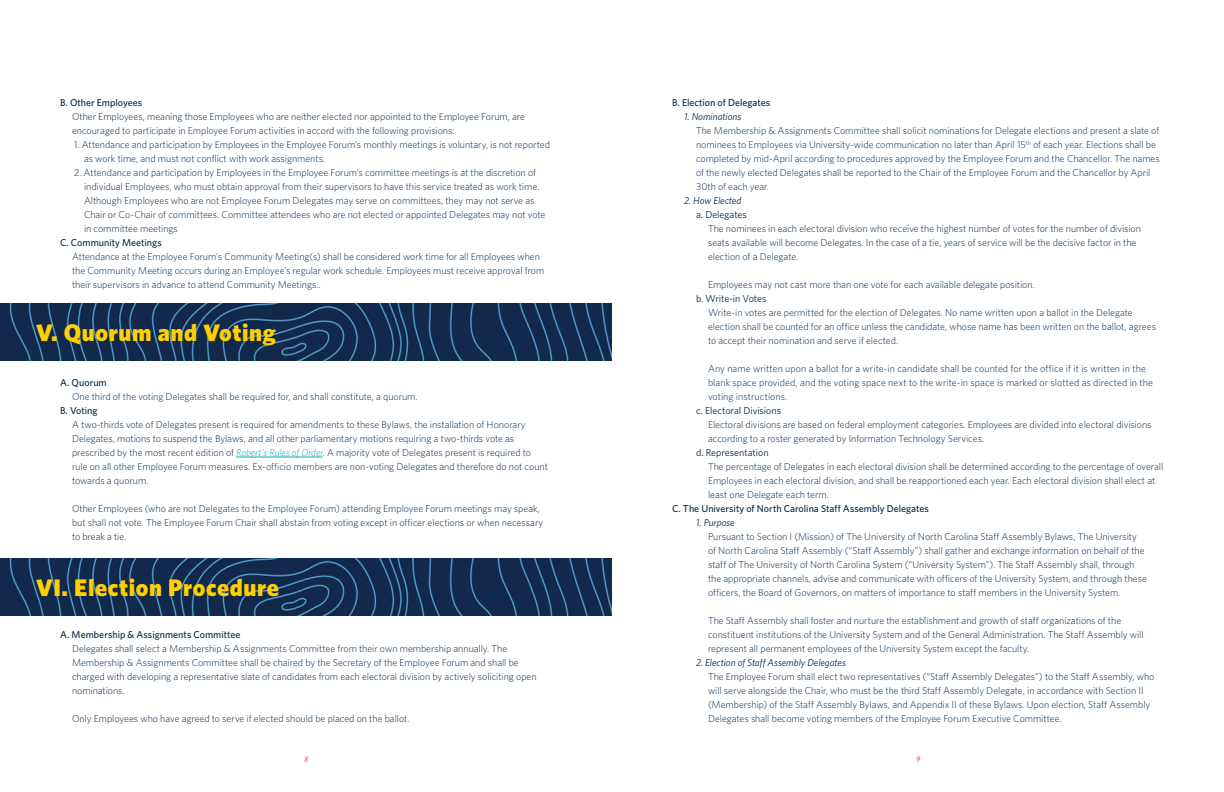
<style>
.page{position:relative;width:1224px;height:792px;background:#fff}
.page>*{position:absolute;margin:0;border:0;box-sizing:border-box;transform-origin:0 0}
.t1{font:900 24px "Whitney";letter-spacing:.025em;color:#ffd000}
.t2{font:300 10px/14px "Whitney";letter-spacing:-.005em;color:#00284c}
.t3{font:500 10px "Whitney";color:#00284c}
.t4{font:italic 10px "Whitney";color:#00284c}
.t5{font:10px "Whitney";color:#00284c}
.t6{font:italic 600 9px "Bembo Std";color:#f8436c}
.s1{font-style:italic;color:#00adbc}
</style>
<div class="page">
<img style="left:0;top:303px;width:612px;height:58px">
<img style="left:0;top:558px;width:612px;height:58px">
<hr style="left:236px;top:457px;width:87px;height:1px;background:#00adbc">
<p class="t3" style="left:60px;top:96px;width:84px">B. Other Employees</p>
<p class="t2" style="left:72px;top:109px;width:455px">Other Employees, meaning those Employees who are neither elected nor appointed to the Employee Forum, are encouraged to participate in Employee Forum activities in accord with the following provisions:</p>
<p class="t2" style="left:84px;top:137px;width:467px;text-indent:-10px">1. Attendance and participation by Employees in the Employee Forum’s monthly meetings is voluntary, is not reported as work time, and must not conflict with work assignments.</p>
<p class="t2" style="left:84px;top:165px;width:463px;text-indent:-10px">2. Attendance and participation by Employees in the Employee Forum’s committee meetings is at the discretion of individual Employees, who must obtain approval from their supervisors to have this service treated as work time.<br>Although Employees who are not Employee Forum Delegates may serve on committees, they may not serve as Chair or Co-Chair of committees. Committee attendees who are not elected or appointed Delegates may not vote in committee meetings</p>
<p class="t3" style="left:60px;top:236px;width:103px">C. Community Meetings</p>
<p class="t2" style="left:72px;top:249px;width:474px">Attendance at the Employee Forum’s Community Meeting(s) shall be considered work time for all Employees when the Community Meeting occurs during an Employee’s regular work schedule. Employees must receive approval from their supervisors in advance to attend Community Meetings..</p>
<p class="t1" style="left:36px;top:317px;width:241px">V. Quorum and Voting</p>
<p class="t3" style="left:60px;top:376px;width:48px">A. Quorum</p>
<p class="t2" style="left:72px;top:389px;width:347px">One third of the voting Delegates shall be required for, and shall constitute, a quorum.</p>
<p class="t3" style="left:60px;top:404px;width:39px">B. Voting</p>
<p class="t2" style="left:72px;top:417px;width:477px">A two-thirds vote of Delegates present is required for amendments to these Bylaws, the installation of Honorary Delegates, motions to suspend the Bylaws, and all other parliamentary motions requiring a two-thirds vote as prescribed by the most recent edition of <span class="s1">Robert’s Rules of Order</span>. A majority vote of Delegates present is required to rule on all other Employee Forum measures. Ex-officio members are non-voting Delegates and therefore do not count towards a quorum.</p>
<p class="t2" style="left:72px;top:501px;width:473px">Other Employees (who are not Delegates to the Employee Forum) attending Employee Forum meetings may speak, but shall not vote. The Employee Forum Chair shall abstain from voting except in officer elections or when necessary to break a tie.</p>
<p class="t1" style="left:36px;top:572px;width:245px">VI. Election Procedure</p>
<p class="t3" style="left:60px;top:628px;width:182px">A. Membership &amp; Assignments Committee</p>
<p class="t2" style="left:72px;top:641px;width:466px">Delegates shall select a Membership &amp; Assignments Committee from their own membership annually. The Membership &amp; Assignments Committee shall be chaired by the Secretary of the Employee Forum and shall be charged with developing a representative slate of candidates from each electoral division by actively soliciting open nominations.</p>
<p class="t2" style="left:72px;top:711px;width:339px">Only Employees who have agreed to serve if elected should be placed on the ballot.</p>
<p class="t3" style="left:672px;top:96px;width:100px">B. Election of Delegates</p>
<p class="t4" style="left:684px;top:110px;width:59px">1. Nominations</p>
<p class="t2" style="left:696px;top:123px;width:465px">The Membership &amp; Assignments Committee shall solicit nominations for Delegate elections and present a slate of nominees to Employees via University-wide communication no later than April 15<sup>th</sup> of each year. Elections shall be completed by mid-April according to procedures approved by the Employee Forum and the Chancellor. The names of the newly elected Delegates shall be reported to the Chair of the Employee Forum and the Chancellor by April 30th of each year.</p>
<p class="t4" style="left:684px;top:194px;width:59px">2. How Elected</p>
<p class="t5" style="left:696px;top:208px;width:52px">a. Delegates</p>
<p class="t2" style="left:708px;top:221px;width:434px">The nominees in each electoral division who receive the highest number of votes for the number of division seats available will become Delegates. In the case of a tie, years of service will be the decisive factor in the election of a Delegate.</p>
<p class="t2" style="left:708px;top:277px;width:328px">Employees may not cast more than one vote for each available delegate position.</p>
<p class="t5" style="left:696px;top:292px;width:72px">b. Write-in Votes</p>
<p class="t2" style="left:708px;top:305px;width:450px">Write-in votes are permitted for the election of Delegates. No name written upon a ballot in the Delegate election shall be counted for an office unless the candidate, whose name has been written on the ballot, agrees to accept their nomination and serve if elected.</p>
<p class="t2" style="left:708px;top:361px;width:447px">Any name written upon a ballot for a write-in candidate shall be counted for the office if it is written in the blank space provided, and the voting space next to the write-in space is marked or slotted as directed in the voting instructions.</p>
<p class="t5" style="left:696px;top:404px;width:87px">c. Electoral Divisions</p>
<p class="t2" style="left:708px;top:417px;width:445px">Electoral divisions are based on federal employment categories. Employees are divided into electoral divisions according to a roster generated by Information Technology Services.</p>
<p class="t5" style="left:696px;top:446px;width:74px">d. Representation</p>
<p class="t2" style="left:708px;top:459px;width:457px">The percentage of Delegates in each electoral division shall be determined according to the percentage of overall<br>Employees in each electoral division, and shall be reapportioned each year. Each electoral division shall elect at least one Delegate each term.</p>
<p class="t3" style="left:672px;top:502px;width:259px">C. The University of North Carolina Staff Assembly Delegates</p>
<p class="t4" style="left:696px;top:516px;width:40px">1. Purpose</p>
<p class="t2" style="left:708px;top:529px;width:441px">Pursuant to Section I (Mission) of The University of North Carolina Staff Assembly Bylaws, The University of North Carolina Staff Assembly (“Staff Assembly”) shall gather and exchange information on behalf of the staff of The University of North Carolina System (“University System”). The Staff Assembly shall, through the appropriate channels, advise and communicate with officers of the University System, and through these officers, the Board of Governors, on matters of importance to staff members in the University System.</p>
<p class="t2" style="left:708px;top:613px;width:437px">The Staff Assembly shall foster and nurture the establishment and growth of staff organizations of the constituent institutions of the University System and of the General Administration. The Staff Assembly will represent all permanent employees of the University System except the faculty.</p>
<p class="t4" style="left:696px;top:656px;width:151px">2. Election of Staff Assembly Delegates</p>
<p class="t2" style="left:708px;top:669px;width:448px">The Employee Forum shall elect two representatives (“Staff Assembly Delegates”) to the Staff Assembly, who will serve alongside the Chair, who must be the third Staff Assembly Delegate, in accordance with Section II (Membership) of the Staff Assembly Bylaws, and Appendix II of these Bylaws. Upon election, Staff Assembly Delegates shall become voting members of the Employee Forum Executive Committee.</p>
<p class="t6" style="left:304px;top:754px;width:6px">8</p>
<p class="t6" style="left:916px;top:754px;width:6px">9</p>
</div>
